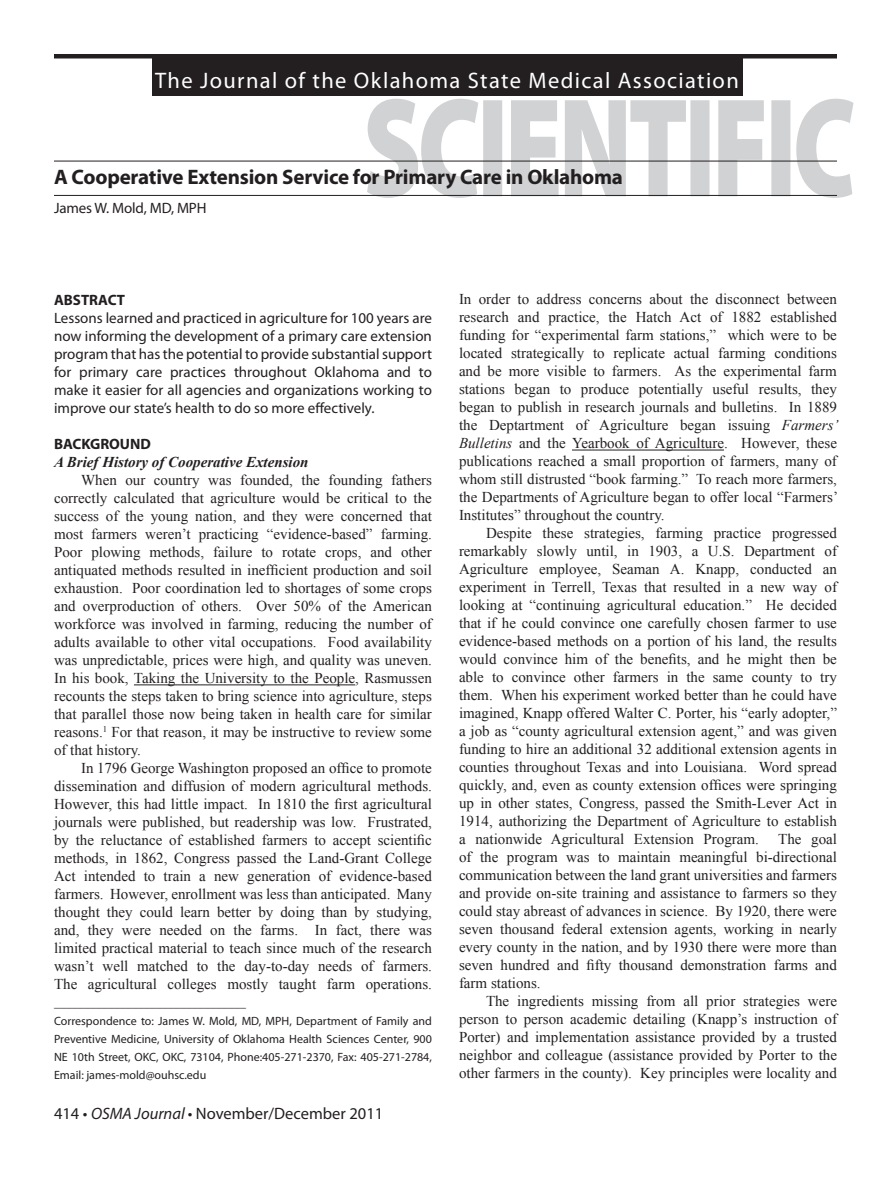
<style>
.page{position:relative;width:891px;height:1188px;background:#fff}
.page>*{position:absolute;margin:0;border:0;box-sizing:border-box;transform-origin:0 0}
.Head{font:22.5px "Myriad Pro";letter-spacing:.06em;color:#fff}
.Head_4{font:700 21px "Myriad Pro";letter-spacing:-.01em;color:#231f20}
.Body{font:16.5px "Myriad Pro";color:#231f20}
.Body-2{font:15px/18px "Times New Roman";color:#231f20;text-align:justify}
.Body-3{font:15px/18px "Myriad Pro";color:#231f20;text-align:justify}
.Body-4{font:italic 700 15px "Times New Roman";color:#231f20}
.Body-5{font:700 15px "Myriad Pro";color:#231f20}
.Body-6{font:12px/18px "Myriad Pro";color:#231f20;text-align:justify}
.s1{font-style:italic}
</style>
<div class="page">
<svg style="left:367px;top:99px;width:487px;height:99px;fill:#d1d2d4"></svg>
<hr style="left:54px;top:54px;width:783px;height:4px;background:#231f20">
<div style="left:152px;top:54px;width:590px;height:41px;background:#231f20"></div>
<hr style="left:134px;top:685px;width:221px;height:1px;background:#231f20">
<hr style="left:572px;top:450px;width:152px;height:1px;background:#231f20">
<hr style="left:54px;top:161px;width:783px;height:1px;background:#231f20">
<hr style="left:54px;top:195px;width:783px;height:1px;background:#231f20">
<p class="Head" style="left:155px;top:67px;width:585px">The Journal of the Oklahoma State Medical Association</p>
<p class="Head_4" style="left:54px;top:164px;width:571px">A Cooperative Extension Service for Primary Care in Oklahoma</p>
<p class="Body-3" style="left:54px;top:199px;width:154px">James W. Mold, MD, MPH</p>
<p class="Body-5" style="left:54px;top:290px;width:73px">ABSTRACT</p>
<p class="Body-3" style="left:54px;top:309px;width:379px">Lessons learned and practiced in agriculture for 100 years are now informing the development of a primary care extension program that has the potential to provide substantial support for primary care practices throughout Oklahoma and to make it easier for all agencies and organizations working to improve our state’s health to do so more effectively.</p>
<p class="Body-5" style="left:54px;top:434px;width:98px">BACKGROUND</p>
<p class="Body-4" style="left:54px;top:452px;width:256px">A Brief History of Cooperative Extension</p>
<p class="Body-2" style="left:54px;top:471px;width:379px;text-indent:27px">When our country was founded, the founding fathers correctly calculated that agriculture would be critical to the success of the young nation, and they were concerned that most farmers weren’t practicing “evidence-based” farming.<br>Poor plowing methods, failure to rotate crops, and other antiquated methods resulted in inefficient production and soil exhaustion. Poor coordination led to shortages of some crops and overproduction of others. Over 50% of the American workforce was involved in farming, reducing the number of adults available to other vital occupations. Food availability was unpredictable, prices were high, and quality was uneven.<br>In his book, Taking the University to the People, Rasmussen recounts the steps taken to bring science into agriculture, steps that parallel those now being taken in health care for similar reasons.<sup>1</sup> For that reason, it may be instructive to review some of that history.</p>
<p class="Body-2" style="left:54px;top:759px;width:379px;text-indent:27px">In 1796 George Washington proposed an office to promote dissemination and diffusion of modern agricultural methods.<br>However, this had little impact. In 1810 the first agricultural journals were published, but readership was low. Frustrated, by the reluctance of established farmers to accept scientific methods, in 1862, Congress passed the Land-Grant College Act intended to train a new generation of evidence-based farmers. However, enrollment was less than anticipated. Many thought they could learn better by doing than by studying, and, they were needed on the farms. In fact, there was limited practical material to teach since much of the research wasn’t well matched to the day-to-day needs of farmers.<br>The agricultural colleges mostly taught farm operations.</p>
<p class="Body-6" style="left:54px;top:994px;width:194px">________________________________</p>
<p class="Body-6" style="left:54px;top:1012px;width:379px">Correspondence to: James W. Mold, MD, MPH, Department of Family and Preventive Medicine, University of Oklahoma Health Sciences Center, 900<br>NE 10th Street, OKC, OKC, 73104, Phone:405-271-2370, Fax: 405-271-2784, Email: james-mold@ouhsc.edu</p>
<p class="Body" style="left:54px;top:1104px;width:331px">414 • <span class="s1">OSMA Journal</span> • November/December 2011</p>
<p class="Body-2" style="left:459px;top:290px;width:381px">In order to address concerns about the disconnect between research and practice, the Hatch Act of 1882 established funding for “experimental farm stations,” which were to be located strategically to replicate actual farming conditions and be more visible to farmers. As the experimental farm stations began to produce potentially useful results, they began to publish in research journals and bulletins. In 1889 the Deptartment of Agriculture began issuing <span class="s1">Farmers’ Bulletins</span> and the Yearbook of Agriculture. However, these publications reached a small proportion of farmers, many of whom still distrusted “book farming.” To reach more farmers, the Departments of Agriculture began to offer local “Farmers’ Institutes” throughout the country.</p>
<p class="Body-2" style="left:459px;top:524px;width:380px;text-indent:27px">Despite these strategies, farming practice progressed remarkably slowly until, in 1903, a U.S. Department of Agriculture employee, Seaman A. Knapp, conducted an experiment in Terrell, Texas that resulted in a new way of looking at “continuing agricultural education.” He decided that if he could convince one carefully chosen farmer to use evidence-based methods on a portion of his land, the results would convince him of the benefits, and he might then be able to convince other farmers in the same county to try them. When his experiment worked better than he could have imagined, Knapp offered Walter C. Porter, his “early adopter,” a job as “county agricultural extension agent,” and was given funding to hire an additional 32 additional extension agents in counties throughout Texas and into Louisiana. Word spread quickly, and, even as county extension offices were springing up in other states, Congress, passed the Smith-Lever Act in 1914, authorizing the Department of Agriculture to establish a nationwide Agricultural Extension Program.</p>
<p class="Body-2" style="left:459px;top:830px;width:380px;text-indent:319px">The goal of the program was to maintain meaningful bi-directional communication between the land grant universities and farmers and provide on-site training and assistance to farmers so they could stay abreast of advances in science. By 1920, there were seven thousand federal extension agents, working in nearly every county in the nation, and by 1930 there were more than seven hundred and fifty thousand demonstration farms and farm stations.</p>
<p class="Body-2" style="left:459px;top:992px;width:380px;text-indent:27px">The ingredients missing from all prior strategies were person to person academic detailing (Knapp’s instruction of Porter) and implementation assistance provided by a trusted neighbor and colleague (assistance provided by Porter to the other farmers in the county). Key principles were locality and</p>
</div>
